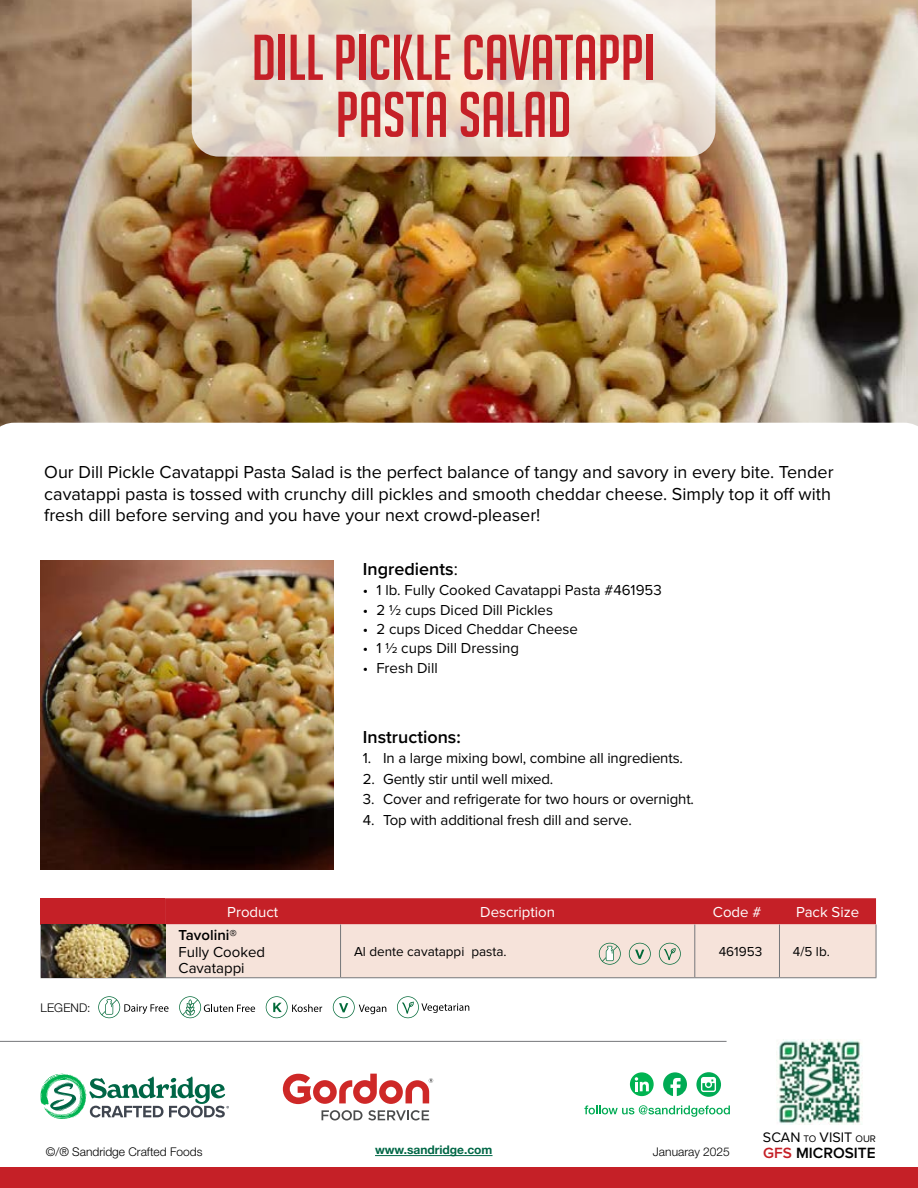
<style>
.page{position:relative;width:918px;height:1188px;background:#fff}
.page>*{position:absolute;margin:0;border:0;box-sizing:border-box;transform-origin:0 0}
.t1{font:63px/57px "Big Noodle Titling";color:#c52027;text-align:center}
.t2{font:18px/21.6px "Proxima Nova";color:#000}
.t3{font:600 18px "Proxima Nova";color:#000}
.t4{font:600 15.45px "Proxima Nova";color:#000}
.t5{font:15px/16.5px "Proxima Nova";letter-spacing:-.01em;color:#000}
.t6{font:15px "Proxima Nova";color:#fff}
.t7{font:600 15px "Proxima Nova";color:#000}
.t8{font:14.25px "Proxima Nova";color:#000}
.t9{font:13.5px "Proxima Nova";color:#000}
.t10{font:300 12px "Helvetica Neue LT Std";color:#000}
.t11{font:700 12px "Helvetica Neue LT Std";color:#006746}
.s1{font-weight:400}
.s2{font-size:9.9px}
.s3{color:#c52027}
</style>
<div class="page">
<img style="left:0;top:0;width:918px;height:423px">
<svg style="left:192px;top:0;width:524px;height:157px;background:#e9dfd0"></svg>
<svg style="left:397px;top:996px;width:72px;height:22px"></svg>
<svg style="left:333px;top:996px;width:53px;height:22px"></svg>
<svg style="left:98px;top:996px;width:71px;height:22px"></svg>
<svg style="left:179px;top:996px;width:76px;height:22px"></svg>
<svg style="left:266px;top:996px;width:56px;height:22px"></svg>
<img style="left:40px;top:561px;width:294px;height:308px">
<div style="left:0;top:1167px;width:918px;height:21px;background:#c52027"></div>
<hr style="left:375px;top:1155px;width:118px;height:1px;background:#006746">
<svg style="left:322px;top:1110px;width:107px;height:10px"></svg>
<svg style="left:283px;top:1074px;width:150px;height:30px"></svg>
<svg style="left:584px;top:1105px;width:146px;height:12px"></svg>
<svg style="left:663px;top:1072px;width:24px;height:24px"></svg>
<svg style="left:696px;top:1072px;width:25px;height:25px"></svg>
<hr style="left:0;top:1041px;width:727px;height:1px;background:#76777a">
<img style="left:777px;top:1039px;width:85px;height:86px">
<div style="left:631px;top:1073px;width:22px;height:22px;background:#00b451;border-radius:50%"></div>
<div style="left:630px;top:1072px;width:24px;height:24px;border:2px solid #00b451;border-radius:50%"></div>
<svg style="left:635px;top:1077px;width:14px;height:14px"></svg>
<svg style="left:40px;top:1074px;width:189px;height:45px"></svg>
<div style="left:41px;top:898px;width:124px;height:26px;background:#c52027"></div>
<div style="left:165px;top:898px;width:711px;height:26px;background:#c52027"></div>
<div style="left:165px;top:924px;width:711px;height:53px;background:#f6e3da"></div>
<hr style="left:40px;top:924px;width:1px;height:53px;background:#76777a">
<hr style="left:340px;top:924px;width:1px;height:53px;background:#76777a">
<hr style="left:694px;top:924px;width:1px;height:53px;background:#76777a">
<hr style="left:779px;top:924px;width:1px;height:53px;background:#76777a">
<hr style="left:876px;top:924px;width:1px;height:53px;background:#76777a">
<hr style="left:40px;top:977px;width:125px;height:1px;background:#76777a">
<hr style="left:165px;top:977px;width:176px;height:1px;background:#76777a">
<hr style="left:341px;top:977px;width:354px;height:1px;background:#76777a">
<hr style="left:695px;top:977px;width:84px;height:1px;background:#76777a">
<hr style="left:779px;top:977px;width:97px;height:1px;background:#76777a">
<img style="left:41px;top:924px;width:124px;height:53px">
<svg style="left:659px;top:943px;width:22px;height:22px"></svg>
<svg style="left:629px;top:943px;width:22px;height:22px"></svg>
<svg style="left:599px;top:943px;width:22px;height:22px"></svg>
<h1 class="t1" style="left:252px;top:29px;width:405px">DILL PICKLE CAVATAPPI<br>PASTA SALAD</h1>
<p class="t2" style="left:44px;top:461px;width:791px">Our Dill Pickle Cavatappi Pasta Salad is the perfect balance of tangy and savory in every bite. Tender cavatappi pasta is tossed with crunchy dill pickles and smooth cheddar cheese. Simply top it off with fresh dill before serving and you have your next crowd-pleaser!</p>
<p class="t3" style="left:363px;top:555px;width:96px">Ingredients<span class="s1">:</span></p>
<p class="t5" style="left:363px;top:582px;width:300px">• 1 lb. Fully Cooked Cavatappi Pasta #461953</p>
<p class="t5" style="left:363px;top:602px;width:192px">• 2 ½ cups Diced Dill Pickles</p>
<p class="t5" style="left:363px;top:621px;width:217px">• 2 cups Diced Cheddar Cheese</p>
<p class="t5" style="left:363px;top:640px;width:158px">• 1 ½ cups Dill Dressing</p>
<p class="t5" style="left:363px;top:660px;width:76px">• Fresh Dill</p>
<p class="t3" style="left:363px;top:723px;width:100px">Instructions:</p>
<p class="t5" style="left:363px;top:750px;width:322px">1. In a large mixing bowl, combine all ingredients.</p>
<p class="t5" style="left:363px;top:771px;width:192px">2. Gently stir until well mixed.</p>
<p class="t5" style="left:363px;top:791px;width:333px">3. Cover and refrigerate for two hours or overnight.</p>
<p class="t5" style="left:363px;top:812px;width:270px">4. Top with additional fresh dill and serve.</p>
<p class="t10" style="left:40px;top:1000px;width:52px">LEGEND:</p>
<p class="t6" style="left:227px;top:904px;width:53px">Product</p>
<p class="t6" style="left:480px;top:904px;width:76px">Description</p>
<p class="t6" style="left:713px;top:904px;width:50px">Code #</p>
<p class="t6" style="left:796px;top:904px;width:65px">Pack Size</p>
<p class="t7" style="left:179px;top:924px;width:60px">Tavolini®</p>
<p class="t5" style="left:179px;top:944px;width:88px">Fully Cooked<br>Cavatappi</p>
<p class="t9" style="left:354px;top:944px;width:154px">Al dente cavatappi pasta.</p>
<p class="t9" style="left:719px;top:944px;width:45px">461953</p>
<p class="t9" style="left:793px;top:944px;width:38px">4/5 lb.</p>
<p class="t10" style="left:46px;top:1144px;width:158px">©/® Sandridge Crafted Foods</p>
<p class="t11" style="left:375px;top:1143px;width:119px">www.sandridge.com</p>
<p class="t10" style="left:653px;top:1144px;width:78px">Januaray 2025</p>
<p class="t8" style="left:763px;top:1129px;width:115px">SCAN <span class="s2">TO</span> VISIT <span class="s2">OUR</span></p>
<p class="t4" style="left:763px;top:1141px;width:114px"><span class="s3">GFS</span> MICROSITE</p>
</div>
